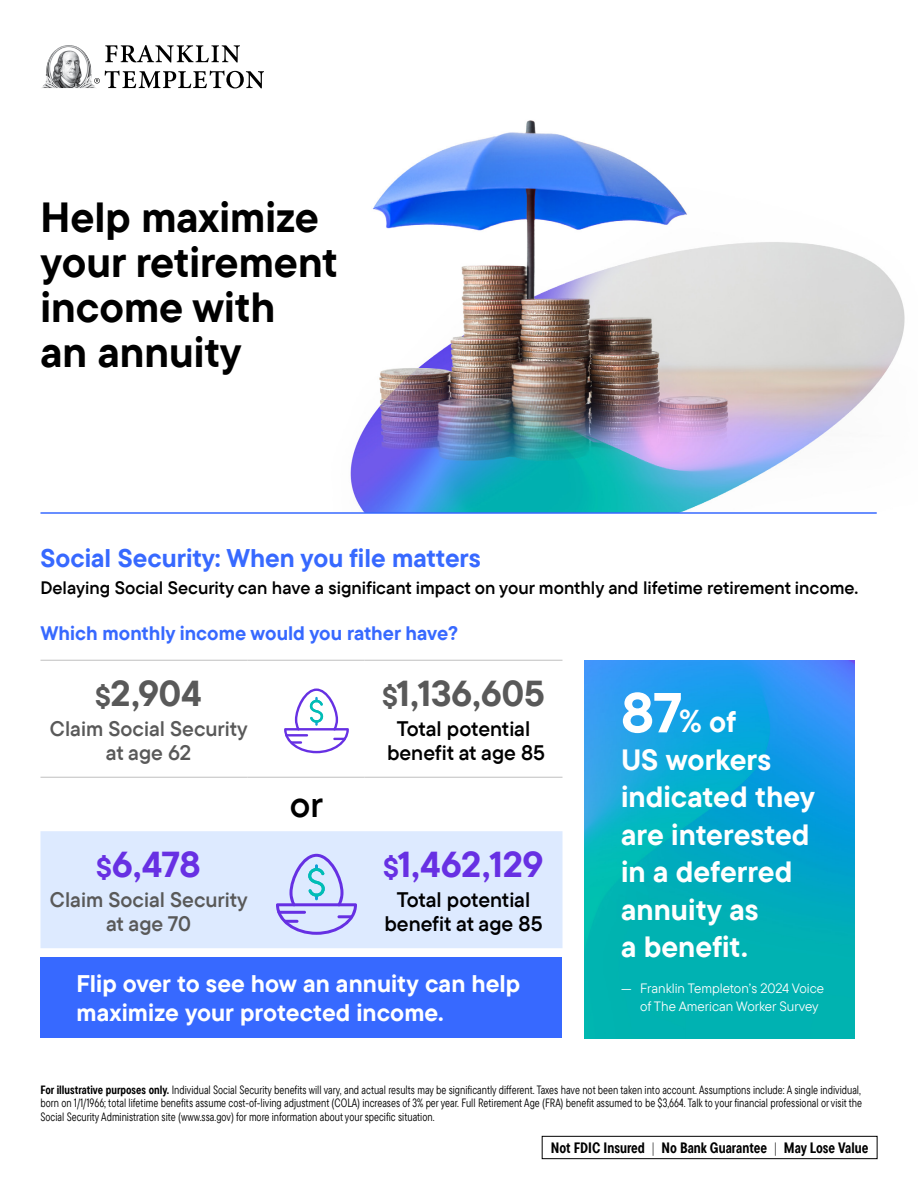
<style>
.page{position:relative;width:918px;height:1188px;background:#fff}
.page>*{position:absolute;margin:0;border:0;box-sizing:border-box;transform-origin:0 0}
._06_Callout_Head{font:700 56.25px "TT Commons Pro";color:#fff}
.t1{font:700 42px/45px "TT Commons Pro";color:#000}
._06d_Callout_Stats{font:700 36px "TT Commons Pro";color:#595959}
._06d_Callout_Stats-2{font:700 36px "TT Commons Pro";letter-spacing:-.01em;color:#6730e3}
._05_Body{font:36px "TT Commons Pro Db";color:#000}
._06_Callout_Head-2{font:700 29.25px/37.5px "TT Commons Pro";color:#fff}
._02_Subhead__17pt{font:700 25.5px "TT Commons Pro";color:#3769ff}
._06_Callout_Head-3{font:700 24px/29.2px "TT Commons Pro";color:#fff}
._06d_Callout_Stats-3{font:21px/24px "TT Commons Pro Db";color:#000;text-align:center}
._06d_Callout_Stats-4{font:21px/24px "TT Commons Pro Db";color:#595959;text-align:center}
._02_Subhead{font:700 19.5px "TT Commons Pro";color:#3769ff}
._01_Intro_Copy__Front_page{font:18px "TT Commons Pro Db";color:#000}
.t2{font:700 15px "TT Commons Pro Cond";color:#000}
._07c_Callout_PM_Title{font:13.5px/18px "TT Commons Pro";color:#fff}
._11_Caveat{font:12px/13.5px "TT Commons Pro Cond";color:#000;text-align:justify}
.s1{font-size:27px}
.s2{font-size:31.5px}
.s3{font-size:29.25px}
.s4{font-weight:700}
</style>
<div class="page">
<img style="left:210px;top:62px;width:695px;height:450px">
<hr style="left:40px;top:512px;width:837px;height:2px;background:#3769ff">
<svg style="left:105px;top:45px;width:135px;height:17px"></svg>
<svg style="left:97px;top:71px;width:167px;height:17px"></svg>
<img style="left:42px;top:45px;width:55px;height:43px">
<div style="left:542px;top:1136px;width:336px;height:23px;border:1px solid #000"></div>
<div style="left:40px;top:831px;width:522px;height:117px;background:#ddeaff"></div>
<div style="left:40px;top:957px;width:522px;height:81px;background:#3769ff"></div>
<hr style="left:40px;top:660px;width:208px;height:1px;background:#bfbfbf">
<hr style="left:248px;top:660px;width:116px;height:1px;background:#bfbfbf">
<hr style="left:364px;top:660px;width:198px;height:1px;background:#bfbfbf">
<hr style="left:40px;top:777px;width:208px;height:1px;background:#bfbfbf">
<hr style="left:248px;top:777px;width:116px;height:1px;background:#bfbfbf">
<hr style="left:364px;top:777px;width:198px;height:1px;background:#bfbfbf">
<svg style="left:284px;top:688px;width:65px;height:65px"></svg>
<svg style="left:276px;top:854px;width:81px;height:81px;background:#c2caf8"></svg>
<img style="left:585px;top:661px;width:270px;height:378px">
<h2 class="t1" style="left:40px;top:194px;width:299px">Help maximize your retirement income with<br>an annuity</h2>
<p class="_02_Subhead__17pt" style="left:40px;top:539px;width:442px">Social Security: When you file matters</p>
<p class="_01_Intro_Copy__Front_page" style="left:40px;top:574px;width:819px">Delaying Social Security can have a significant impact on your monthly and lifetime retirement income.</p>
<p class="_02_Subhead" style="left:40px;top:619px;width:419px">Which monthly income would you rather have?</p>
<p class="_06d_Callout_Stats" style="left:95px;top:666px;width:108px"><span class="s1">$</span>2,904</p>
<p class="_06d_Callout_Stats-4" style="left:50px;top:716px;width:199px">Claim Social Security at age 62</p>
<p class="_06d_Callout_Stats" style="left:382px;top:666px;width:164px"><span class="s1">$</span>1,136,605</p>
<p class="_06d_Callout_Stats-3" style="left:387px;top:716px;width:160px">Total potential benefit at age 85</p>
<p class="_06_Callout_Head" style="left:621px;top:670px;width:117px">87<span class="s2">%</span> <span class="s3">of</span></p>
<p class="_06_Callout_Head-2" style="left:621px;top:741px;width:195px">US workers indicated they are interested in a deferred annuity as<br>a benefit.</p>
<p class="_07c_Callout_PM_Title" style="left:640px;top:980px;width:185px;text-indent:-19px">— Franklin Templeton’s 2024 Voice of The American Worker Survey</p>
<p class="_05_Body" style="left:290px;top:778px;width:35px">or</p>
<p class="_06d_Callout_Stats-2" style="left:96px;top:837px;width:106px"><span class="s1">$</span>6,478</p>
<p class="_06d_Callout_Stats-4" style="left:50px;top:887px;width:199px">Claim Social Security at age 70</p>
<p class="_06d_Callout_Stats-2" style="left:383px;top:837px;width:162px"><span class="s1">$</span>1,462,129</p>
<p class="_06d_Callout_Stats-3" style="left:384px;top:887px;width:160px">Total potential benefit at age 85</p>
<p class="_06_Callout_Head-3" style="left:76px;top:968px;width:445px">Flip over to see how an annuity can help maximize your protected income.</p>
<p class="_11_Caveat" style="left:40px;top:1083px;width:823px"><span class="s4">For illustrative purposes only.</span> Individual Social Security benefits will vary, and actual results may be significantly different. Taxes have not been taken into account. Assumptions include: A single individual, born on 1/1/1966; total lifetime benefits assume cost-of-living adjustment (COLA) increases of 3% per year. Full Retirement Age (FRA) benefit assumed to be $3,664. Talk to your financial professional or visit the Social Security Administration site (www.ssa.gov) for more information about your specific situation.</p>
<p class="t2" style="left:551px;top:1136px;width:319px">Not FDIC Insured | No Bank Guarantee | May Lose Value</p>
</div>
